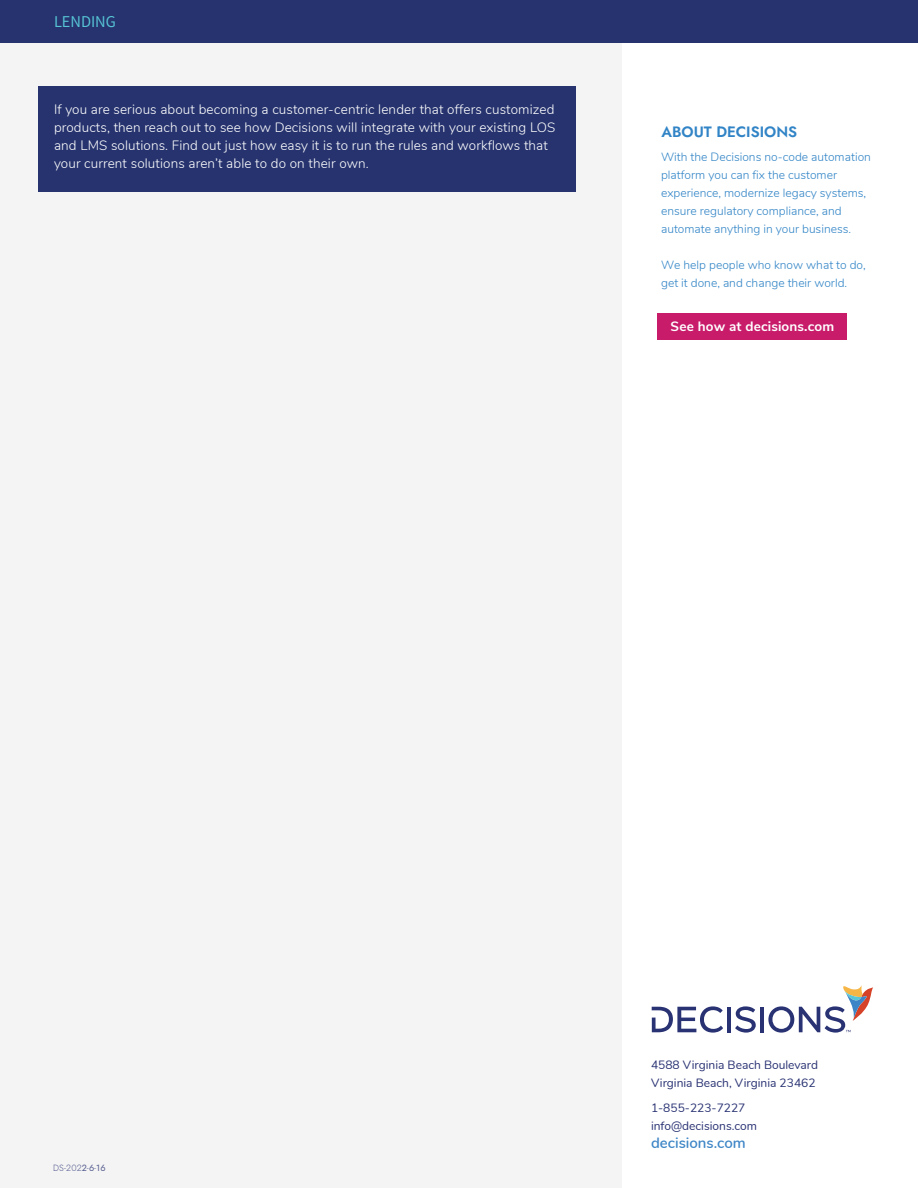
<style>
.page{position:relative;width:918px;height:1188px;background:#fff}
.page>*{position:absolute;margin:0;border:0;box-sizing:border-box;transform-origin:0 0}
.t1{font:16.5px "Varta";color:#57c6d6}
.t2{font:600 15px "Jost";color:#3184c6}
.t3{font:600 15px "Nunito";color:#3d85c6}
.t4{font:300 13.5px/18px "Nunito";letter-spacing:.01em;color:#fff}
.t5{font:700 13.5px "Nunito Sans";letter-spacing:.01em;color:#fff}
.t6{font:300 12px/18px "Nunito";color:#3184c6}
.t7{font:12px/18px "Nunito";color:#293273}
.t8{font:9px "Jost";color:#293273}
.s1{font-style:inherit}
</style>
<div class="page">
<div style="left:0;top:2px;width:622px;height:1186px;background:#f4f4f4"></div>
<div style="left:0;top:0;width:918px;height:42px;background:#26336e"></div>
<div style="left:38px;top:86px;width:538px;height:105px;background:#26336e"></div>
<hr style="left:760px;top:1007px;width:4px;height:25px;background:#293273">
<svg style="left:652px;top:1006px;width:71px;height:27px"></svg>
<hr style="left:727px;top:1007px;width:4px;height:25px;background:#293273">
<svg style="left:735px;top:1006px;width:21px;height:27px"></svg>
<svg style="left:768px;top:985px;width:105px;height:48px"></svg>
<div style="left:657px;top:313px;width:190px;height:27px;background:#c81c6b"></div>
<p class="t1" style="left:54px;top:12px;width:63px">LENDING</p>
<p class="t4" style="left:54px;top:99px;width:503px">If you are serious about becoming a customer-centric lender that offers customized products, then reach out to see how Decisions will integrate with your existing LOS and LMS solutions. Find out just how easy it is to run the rules and workflows that your current solutions aren’t able to do on their own.</p>
<p class="t2" style="left:661px;top:122px;width:137px">ABOUT DECISIONS</p>
<p class="t6" style="left:661px;top:148px;width:211px">With the Decisions no-code automation platform you can fix the customer experience, modernize legacy systems, ensure regulatory compliance, and automate anything in your business.</p>
<p class="t6" style="left:661px;top:256px;width:206px">We help people who know what to do, get it done, and change their world.</p>
<p class="t5" style="left:671px;top:316px;width:165px">See how at decisions.com</p>
<p class="t8" style="left:53px;top:1161px;width:54px">DS-202<span class="s1">2</span>-<span class="s1">6</span>-<span class="s1">16</span></p>
<p class="t7" style="left:651px;top:1055px;width:169px">4588 Virginia Beach Boulevard<br>Virginia Beach, Virginia 23462</p>
<p class="t7" style="left:651px;top:1098px;width:107px">1-855-223-7227 info@decisions.com</p>
<p class="t3" style="left:651px;top:1131px;width:96px">decisions.com</p>
</div>
